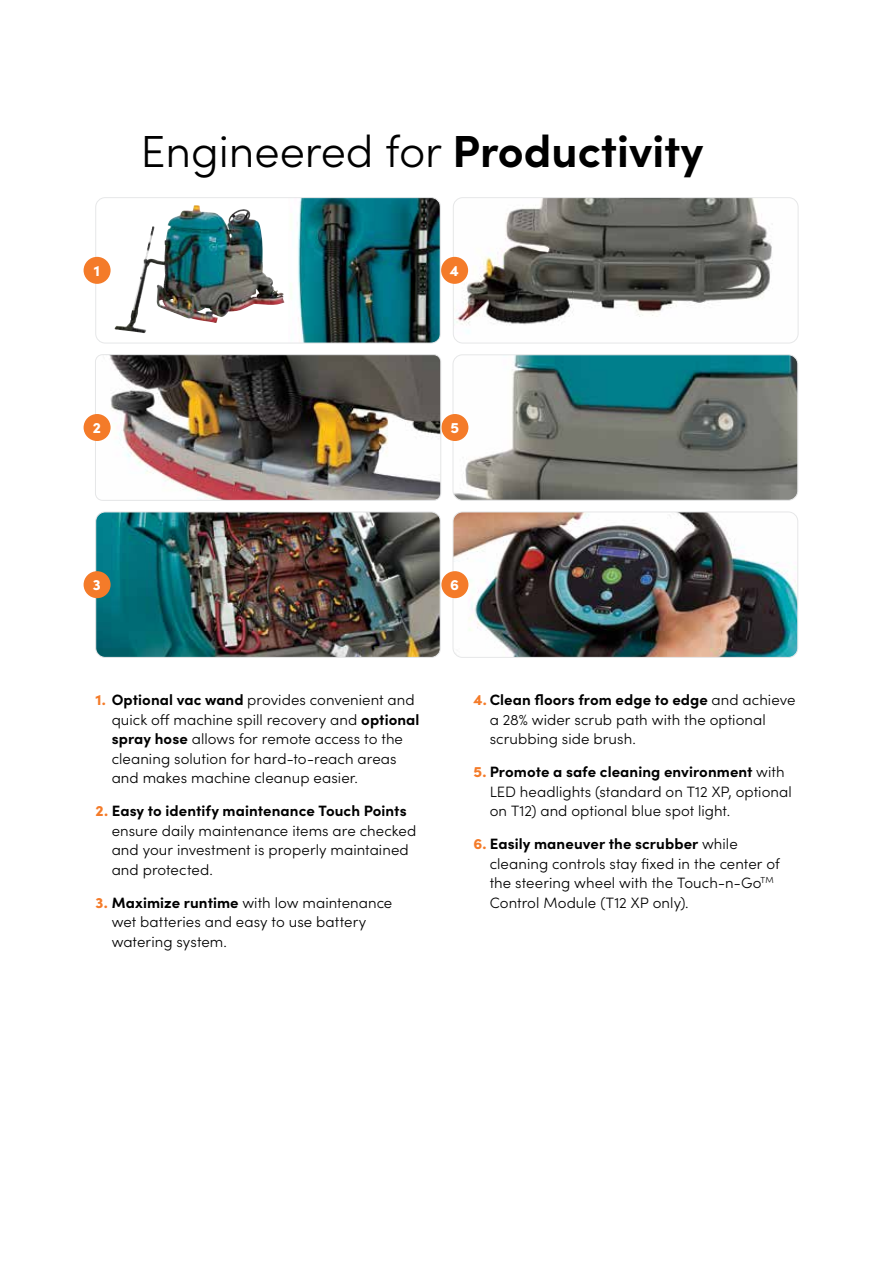
<style>
.page{position:relative;width:893px;height:1263px;background:#fff}
.page>*{position:absolute;margin:0;border:0;box-sizing:border-box;transform-origin:0 0}
.t1{font:300 45px "Sofia Pro";color:#000}
.t2{font:300 15px/19.5px "Sofia Pro";letter-spacing:.005em;color:#000}
.t3{font:900 15px "Sofia Pro";color:#fff}
.s1{font-weight:700}
.s2{font-weight:900;color:#f47b29}
</style>
<div class="page">
<img style="left:453px;top:355px;width:345px;height:145px">
<div style="left:453px;top:355px;width:345px;height:145px;border:1px solid #e6e7e8;border-radius:9px"></div>
<img style="left:453px;top:512px;width:345px;height:144px">
<div style="left:453px;top:512px;width:345px;height:146px;border:1px solid #e6e7e8;border-radius:9px"></div>
<img style="left:455px;top:199px;width:343px;height:144px">
<div style="left:453px;top:197px;width:345px;height:146px;border:1px solid #e6e7e8;border-radius:9px"></div>
<img style="left:97px;top:512px;width:342px;height:144px">
<div style="left:95px;top:512px;width:346px;height:146px;border:1px solid #e6e7e8;border-radius:9px"></div>
<img style="left:297px;top:199px;width:142px;height:144px">
<div style="left:95px;top:197px;width:346px;height:146px;border:1px solid #e6e7e8;border-radius:9px"></div>
<div style="left:84px;top:257px;width:27px;height:27px;background:#f47b29;border-radius:50%"></div>
<div style="left:84px;top:571px;width:27px;height:27px;background:#f47b29;border-radius:50%"></div>
<div style="left:441px;top:257px;width:27px;height:27px;background:#f47b29;border-radius:50%"></div>
<div style="left:441px;top:414px;width:27px;height:27px;background:#f47b29;border-radius:50%"></div>
<div style="left:441px;top:571px;width:27px;height:27px;background:#f47b29;border-radius:50%"></div>
<img style="left:96px;top:356px;width:345px;height:144px">
<div style="left:95px;top:354px;width:346px;height:146px;border:1px solid #e6e7e8;border-radius:7px"></div>
<div style="left:84px;top:414px;width:27px;height:27px;background:#f47b29;border-radius:50%"></div>
<img style="left:115px;top:205px;width:79px;height:128px">
<p class="t3" style="left:94px;top:259px;width:8px">1</p>
<h1 class="t1" style="left:141px;top:119px;width:564px">Engineered for <span class="s1">Productivity</span></h1>
<p class="t3" style="left:450px;top:259px;width:11px">4</p>
<p class="t3" style="left:93px;top:416px;width:10px">2</p>
<p class="t3" style="left:93px;top:573px;width:9px">3</p>
<p class="t3" style="left:450px;top:416px;width:10px">5</p>
<p class="t3" style="left:450px;top:573px;width:10px">6</p>
<p class="t2" style="left:112px;top:689px;width:309px;text-indent:-16px"><span class="s2">1.</span> <span class="s1">Optional vac wand</span> provides convenient and quick off machine spill recovery and <span class="s1">optional spray hose</span> allows for remote access to the cleaning solution for hard-to-reach areas and makes machine cleanup easier.</p>
<p class="t2" style="left:112px;top:800px;width:306px;text-indent:-16px"><span class="s2">2.</span> <span class="s1">Easy to identify maintenance Touch Points </span>ensure daily maintenance items are checked and your investment is properly maintained and protected.</p>
<p class="t2" style="left:112px;top:892px;width:282px;text-indent:-16px"><span class="s2">3.</span> <span class="s1">Maximize runtime</span> with low maintenance wet batteries and easy to use battery watering system.</p>
<p class="t2" style="left:490px;top:689px;width:307px;text-indent:-16px"><span class="s2">4.</span> <span class="s1">Clean floors from edge to edge</span> and achieve a 28% wider scrub path with the optional scrubbing side brush.</p>
<p class="t2" style="left:490px;top:761px;width:304px;text-indent:-16px"><span class="s2">5.</span> <span class="s1">Promote a safe cleaning environment</span> with<br>LED headlights (standard on T12 XP, optional on T12) and optional blue spot light.</p>
<p class="t2" style="left:490px;top:833px;width:292px;text-indent:-16px"><span class="s2">6.</span> <span class="s1">Easily maneuver the scrubber</span> while cleaning controls stay fixed in the center of the steering wheel with the Touch-n-Go<sup>TM </sup>Control Module (T12 XP only).</p>
</div>
